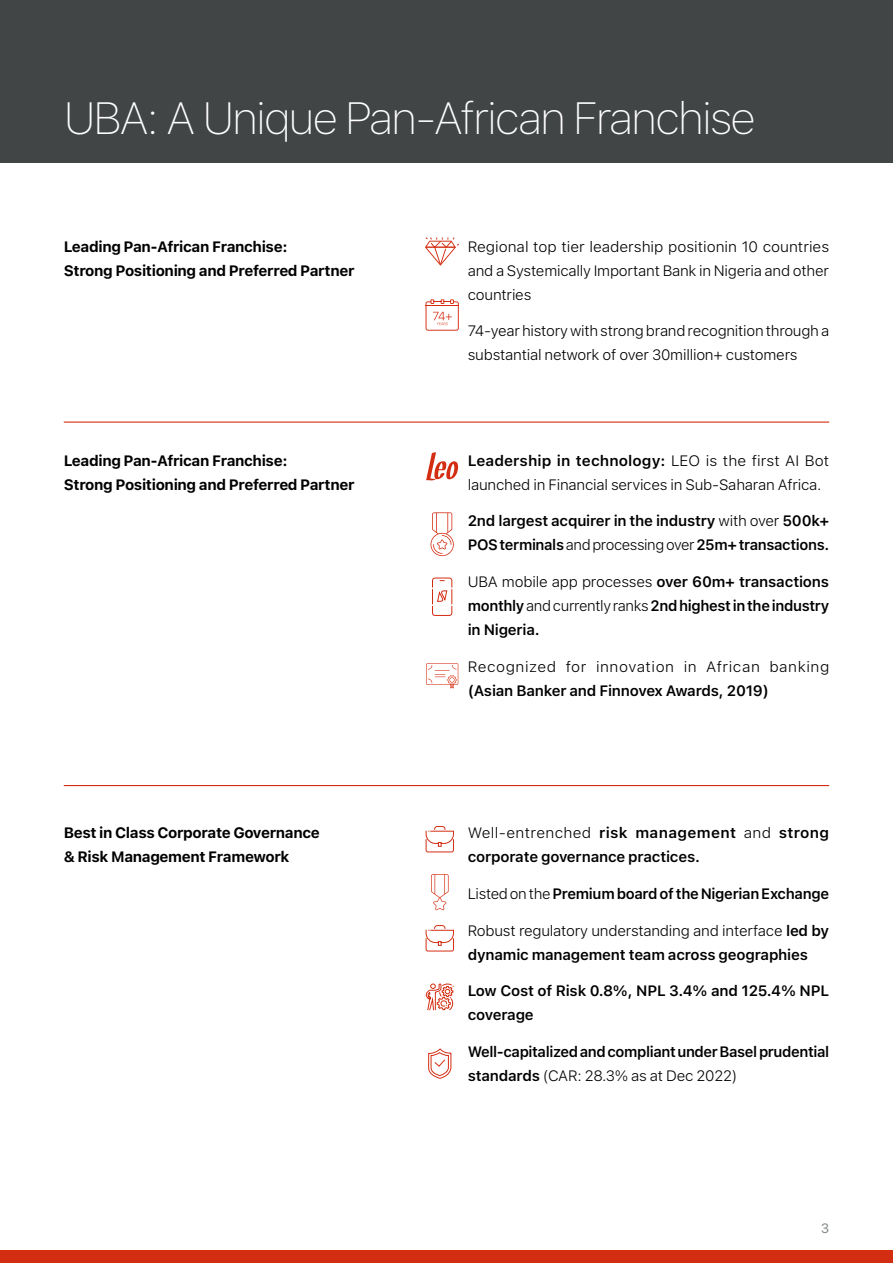
<style>
.page{position:relative;width:893px;height:1263px;background:#fff}
.page>*{position:absolute;margin:0;border:0;box-sizing:border-box;transform-origin:0 0}
.t1{font:100 45px "SF Pro Text";letter-spacing:-.05em;color:#fff}
.t2{font:600 15px/24px "SF Pro Text";letter-spacing:-.02em;color:#000}
.t3{font:300 15px/24px "SF Pro Text";letter-spacing:-.015em;color:#000}
.t4{font:700 15px/24px "SF Pro Text";letter-spacing:-.025em;color:#000}
.t5{font:300 15px "SF Pro Text";letter-spacing:.035em;color:#000}
.t6{font:13.5px "SF Pro Display";color:#808587}
.s1{font-weight:600}
.s2{font-weight:300}
</style>
<div class="page">
<div style="left:0;top:1250px;width:893px;height:13px;background:#d42e12"></div>
<div style="left:0;top:0;width:893px;height:162px;background:#424546"></div>
<svg style="left:425px;top:237px;width:34px;height:29px"></svg>
<svg style="left:426px;top:299px;width:33px;height:32px"></svg>
<hr style="left:64px;top:421px;width:765px;height:2px;background:#d42e12">
<hr style="left:64px;top:785px;width:765px;height:1px;background:#d42e12">
<svg style="left:426px;top:452px;width:32px;height:29px"></svg>
<svg style="left:431px;top:512px;width:23px;height:44px"></svg>
<svg style="left:432px;top:577px;width:21px;height:39px"></svg>
<svg style="left:426px;top:663px;width:32px;height:25px"></svg>
<svg style="left:425px;top:826px;width:29px;height:27px"></svg>
<svg style="left:425px;top:925px;width:29px;height:27px"></svg>
<svg style="left:431px;top:874px;width:18px;height:36px"></svg>
<svg style="left:425px;top:983px;width:29px;height:28px"></svg>
<svg style="left:428px;top:1048px;width:24px;height:31px"></svg>
<h1 class="t1" style="left:64px;top:93px;width:694px">UBA: A Unique Pan-African Franchise</h1>
<p class="t4" style="left:64px;top:234px;width:292px">Leading Pan-African Franchise:<br>Strong Positioning and Preferred Partner</p>
<p class="t3" style="left:468px;top:234px;width:363px;text-align:justify">Regional top tier leadership positionin 10 countries and a Systemically Important Bank in Nigeria and other countries</p>
<p class="t3" style="left:468px;top:319px;width:363px">74-year history with strong brand recognition through a substantial network of over 30million+ customers</p>
<p class="t4" style="left:64px;top:448px;width:292px">Leading Pan-African Franchise:<br>Strong Positioning and Preferred Partner</p>
<p class="t3" style="left:468px;top:448px;width:363px"><span class="s1">Leadership in technology:</span> LEO is the first AI Bot launched in Financial services in Sub-Saharan Africa.</p>
<p class="t2" style="left:468px;top:509px;width:363px">2nd largest acquirer in the industry <span class="s2">with over</span> 500k+<br>POS terminals <span class="s2">and processing over</span> 25m+ transactions.</p>
<p class="t2" style="left:468px;top:570px;width:363px;text-align:justify"><span class="s2">UBA mobile app processes</span> over 60m+ transactions monthly <span class="s2">and currently ranks</span> 2nd highest in the industry in Nigeria.</p>
<p class="t5" style="left:468px;top:658px;width:363px">Recognized for innovation in African banking</p>
<p class="t2" style="left:468px;top:679px;width:303px">(Asian Banker and Finnovex Awards, 2019)</p>
<p class="t4" style="left:64px;top:821px;width:258px">Best in Class Corporate Governance &amp; Risk Management Framework</p>
<p class="t2" style="left:468px;top:821px;width:363px"><span class="s2">Well-entrenched</span> risk management <span class="s2">and</span> strong corporate governance practices.</p>
<p class="t2" style="left:468px;top:882px;width:363px"><span class="s2">Listed on the</span> Premium board of the Nigerian Exchange</p>
<p class="t2" style="left:468px;top:918px;width:363px"><span class="s2">Robust regulatory understanding and interface</span> led by dynamic management team across geographies</p>
<p class="t2" style="left:468px;top:979px;width:363px">Low Cost of Risk 0.8%, NPL 3.4% and 125.4% NPL coverage</p>
<p class="t2" style="left:468px;top:1040px;width:363px">Well-capitalized and compliant under Basel prudential standards <span class="s2">(CAR: 28.3% as at Dec 2022)</span></p>
<p class="t6" style="left:821px;top:1220px;width:9px">3</p>
</div>
